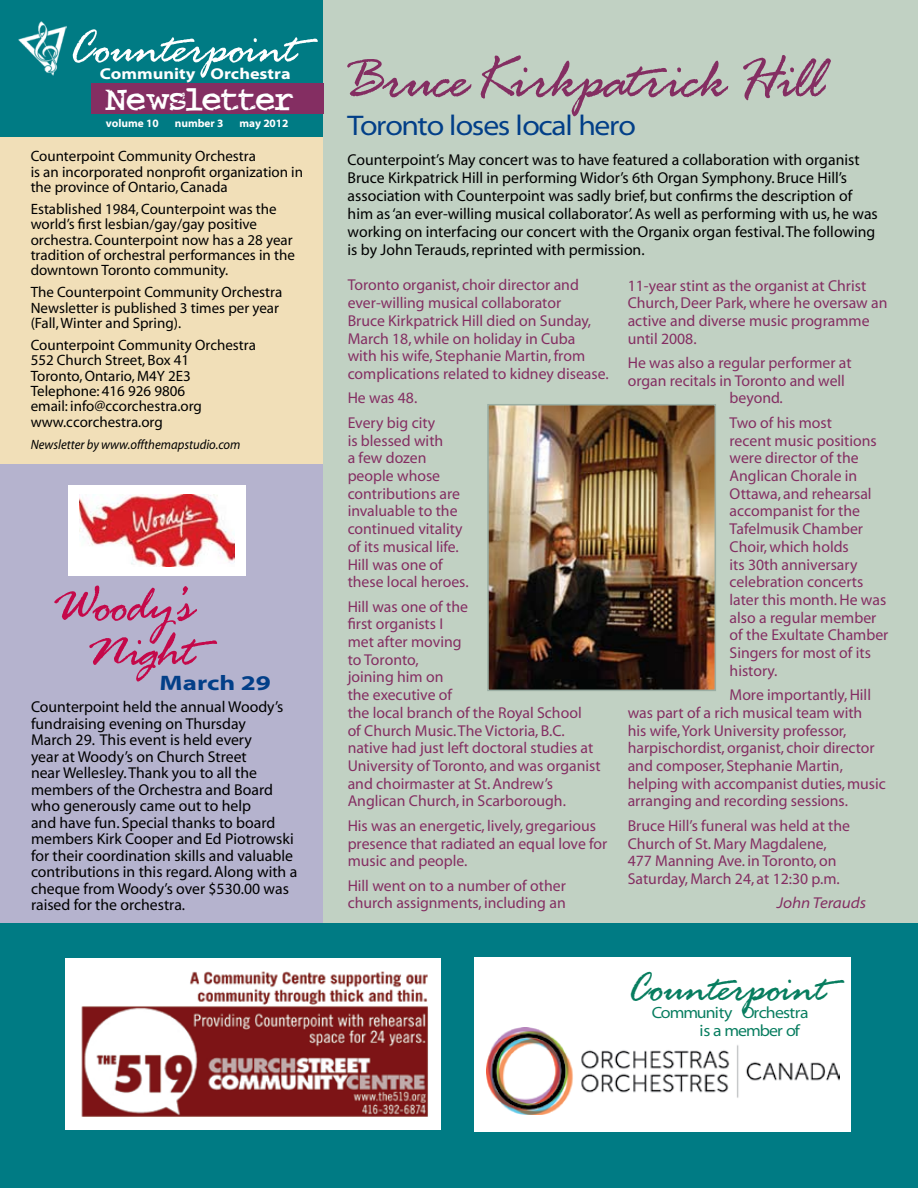
<style>
.page{position:relative;width:918px;height:1188px;background:#fff}
.page>*{position:absolute;margin:0;border:0;box-sizing:border-box;transform-origin:0 0}
.t1{font:63px "Rage Italic Plain";color:#842e62}
.t2{font:54px/45px "Rage Italic Plain";color:#c4094a;text-align:right}
.t3{font:51px "Rage Italic Plain";color:#fff}
.t4{font:44.4px "Rage Italic Plain";color:#077d5f}
.t5{font:39px "Crud Font";color:#fff}
.t6{font:28.5px "Myriad MM 400 700";color:#023f88}
.t7{font:21px "Myriad MM 700 700";color:#023f88;scale:1.2 1}
.t8{font:16.2px/17.7px "Myriad MM 400 700";color:#077d5f}
.t9{font:15.75px/17.7px "Myriad MM 400 600";color:#842e62}
.t10{font:15.75px/16.5px "Myriad MM 400 600";color:#000}
.t11{font:15.75px "Myriad MM 700 700";color:#fff;scale:1.08 1}
.t12{font:15.75px "Myriad MM It 400 700";color:#842e62}
.t13{font:15px/15.3px "Myriad MM 400 600";color:#000}
.t14{font:13.5px "Myriad MM It 400 600";color:#000;scale:.94 1}
.t15{font:11.25px "Myriad MM 700 700";color:#fff;scale:.94 1}
</style>
<div class="page">
<div style="left:0;top:455px;width:326px;height:471px;background:#b5b3ce"></div>
<div style="left:0;top:135px;width:324px;height:329px;background:#f1dfb8"></div>
<div style="left:0;top:0;width:326px;height:136px;background:#007b84"></div>
<div style="left:324px;top:0;width:594px;height:936px;background:#c1d1c3"></div>
<div style="left:0;top:924px;width:918px;height:264px;background:#007b84"></div>
<div style="left:69px;top:486px;width:177px;height:90px;background:#fff"></div>
<img style="left:80px;top:495px;width:154px;height:72px">
<div style="left:92px;top:84px;width:232px;height:30px;background:#842e62"></div>
<img style="left:18px;top:21px;width:49px;height:54px">
<div style="left:475px;top:957px;width:376px;height:175px;background:#fff"></div>
<img style="left:486px;top:1028px;width:353px;height:87px">
<img style="left:490px;top:407px;width:223px;height:281px">
<div style="left:487px;top:404px;width:229px;height:287px;border:2px solid #9aaea3"></div>
<img style="left:65px;top:958px;width:376px;height:171px">
<h3 class="t3" style="left:69px;top:17px;width:230px">Counterpoint</h3>
<p class="t11" style="left:100px;top:66px;width:178px">Community Orchestra</p>
<h3 class="t5" style="left:105px;top:78px;width:191px">Newsletter</h3>
<p class="t13" style="left:31px;top:149px;width:274px">Counterpoint Community Orchestra<br>is an incorporated nonprofit organization in the province of Ontario, Canada</p>
<p class="t13" style="left:31px;top:202px;width:266px">Established 1984, Counterpoint was the world’s first lesbian/gay/gay positive orchestra. Counterpoint now has a 28 year tradition of orchestral performances in the downtown Toronto community.</p>
<p class="t13" style="left:31px;top:285px;width:253px">The Counterpoint Community Orchestra<br>Newsletter is published 3 times per year (Fall, Winter and Spring).</p>
<p class="t13" style="left:31px;top:338px;width:227px">Counterpoint Community Orchestra<br>552 Church Street, Box 41<br>Toronto, Ontario, M4Y 2E3<br>Telephone: 416 926 9806<br>email: info@ccorchestra.org www.ccorchestra.org</p>
<p class="t14" style="left:31px;top:438px;width:225px">Newsletter by www.offthemapstudio.com</p>
<p class="t15" style="left:106px;top:118px;width:58px">volume 10</p>
<p class="t15" style="left:175px;top:118px;width:53px">number 3</p>
<p class="t15" style="left:239px;top:118px;width:54px">may 2012</p>
<h2 class="t2" style="left:54px;top:581px;width:143px">Woody’s<br>Night</h2>
<h3 class="t7" style="left:160px;top:673px;width:94px">March 29</h3>
<p class="t10" style="left:31px;top:700px;width:268px">Counterpoint held the annual Woody’s fundraising evening on Thursday<br>March 29. This event is held every<br>year at Woody’s on Church Street<br>near Wellesley. Thank you to all the members of the Orchestra and Board who generously came out to help<br>and have fun. Special thanks to board members Kirk Cooper and Ed Piotrowski for their coordination skills and valuable contributions in this regard. Along with a cheque from Woody’s over $530.00 was raised for the orchestra.</p>
<h1 class="t1" style="left:348px;top:41px;width:478px">BruceKirkpatrickHill</h1>
<h3 class="t6" style="left:348px;top:112px;width:288px">Toronto loses local hero</h3>
<p class="t10" style="left:348px;top:152px;width:532px;line-height:18px">Counterpoint’s May concert was to have featured a collaboration with organist Bruce Kirkpatrick Hill in performing Widor’s 6th Organ Symphony. Bruce Hill’s association with Counterpoint was sadly brief, but confirms the description of him as ‘an ever-willing musical collaborator’. As well as performing with us, he was working on interfacing our concert with the Organix organ festival. The following is by John Terauds, reprinted with permission.</p>
<p class="t9" style="left:348px;top:277px;width:263px">Toronto organist, choir director and ever-willing musical collaborator<br>Bruce Kirkpatrick Hill died on Sunday, March 18, while on holiday in Cuba<br>with his wife, Stephanie Martin, from complications related to kidney disease.</p>
<p class="t9" style="left:348px;top:387px;width:89px;line-height:24.5px">He was 48.<br>Every big city</p>
<p class="t9" style="left:348px;top:432px;width:122px">is blessed with<br>a few dozen people whose contributions are invaluable to the continued vitality of its musical life.<br>Hill was one of these local heroes.</p>
<p class="t9" style="left:348px;top:598px;width:254px">Hill was one of the<br>first organists I<br>met after moving<br>to Toronto,<br>joining him on<br>the executive of<br>the local branch of the Royal School<br>of Church Music. The Victoria, B.C. native had just left doctoral studies at<br>University of Toronto, and was organist and choirmaster at St. Andrew’s<br>Anglican Church, in Scarborough.</p>
<p class="t9" style="left:348px;top:818px;width:261px">His was an energetic, lively, gregarious presence that radiated an equal love for music and people.</p>
<p class="t9" style="left:348px;top:877px;width:220px">Hill went on to a number of other church assignments, including an</p>
<p class="t9" style="left:628px;top:277px;width:261px">11-year stint as the organist at Christ<br>Church, Deer Park, where he oversaw an active and diverse music programme until 2008.</p>
<p class="t9" style="left:628px;top:355px;width:225px">He was also a regular performer at</p>
<p class="t9" style="left:628px;top:372px;width:219px">organ recitals in Toronto and well</p>
<p class="t9" style="left:730px;top:390px;width:55px">beyond.</p>
<p class="t9" style="left:730px;top:415px;width:160px">Two of his most<br>recent music positions were director of the<br>Anglican Chorale in<br>Ottawa, and rehearsal accompanist for the<br>Tafelmusik Chamber<br>Choir, which holds<br>its 30th anniversary celebration concerts later this month. He was also a regular member of the Exultate Chamber<br>Singers for most of its history.</p>
<p class="t9" style="left:628px;top:687px;width:260px;text-indent:102px">More importantly, Hill was part of a rich musical team with<br>his wife, York University professor, harpischordist, organist, choir director and composer, Stephanie Martin, helping with accompanist duties, music arranging and recording sessions.</p>
<p class="t9" style="left:628px;top:818px;width:224px">Bruce Hill’s funeral was held at the<br>Church of St. Mary Magdalene,<br>477 Manning Ave. in Toronto, on<br>Saturday, March 24, at 12:30 p.m.</p>
<p class="t12" style="left:777px;top:896px;width:91px">John Terauds</p>
<h3 class="t4" style="left:628px;top:960px;width:200px">Counterpoint</h3>
<p class="t8" style="left:700px;top:1004px;width:110px;text-indent:-48px">Community Orchestra is a member of</p>
</div>
